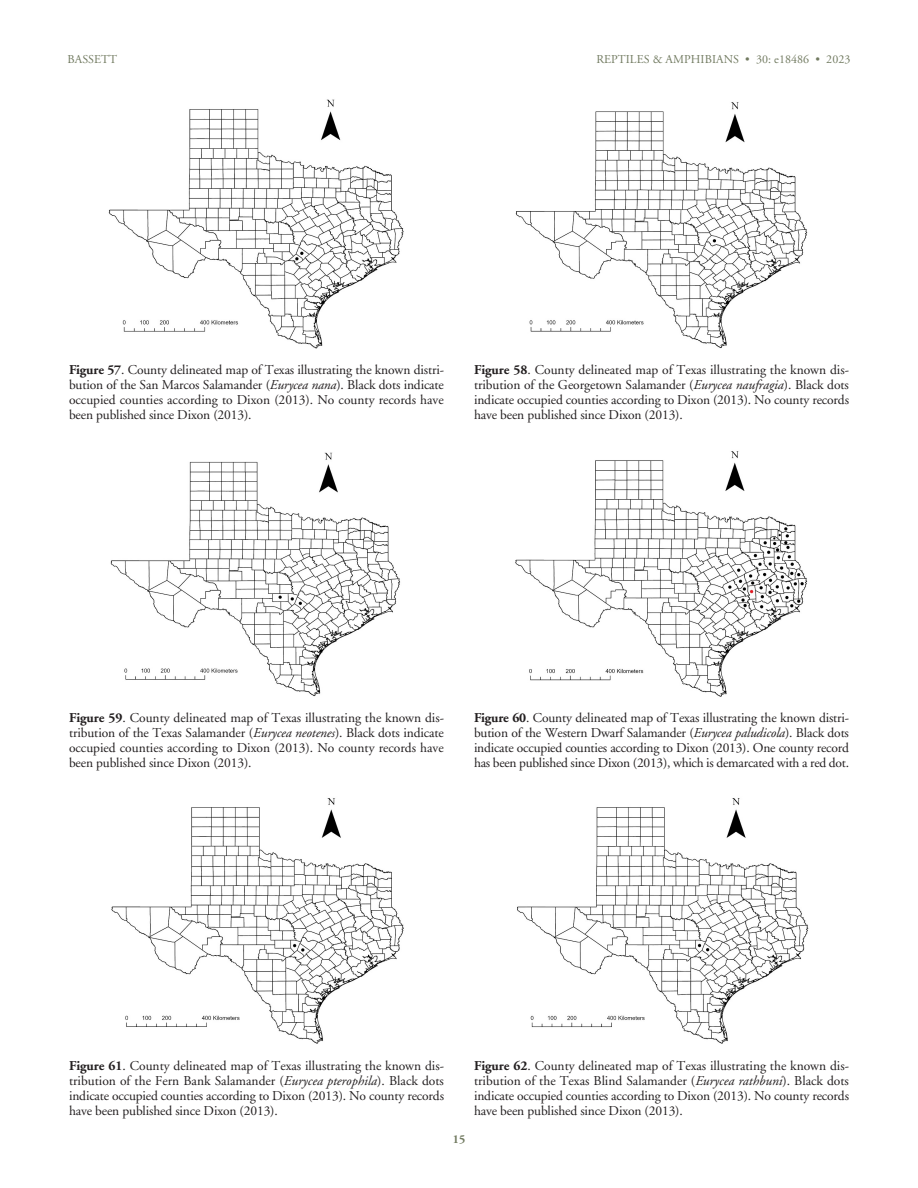
<style>
.page{position:relative;width:918px;height:1188px;background:#fff}
.page>*{position:absolute;margin:0;border:0;box-sizing:border-box;transform-origin:0 0}
.Figure_Caption{font:13.5px/15px "Adobe Garamond";letter-spacing:-.01em;color:#231f20;text-align:justify}
.t1{font:12px "Adobe Garamond";letter-spacing:.005em;color:#717a60}
.t2{font:700 12px "Adobe Garamond";color:#717a60}
.s1{font-weight:700}
.s2{font-style:italic}
</style>
<div class="page">
<img style="left:108px;top:99px;width:296px;height:250px">
<img style="left:110px;top:452px;width:290px;height:245px">
<img style="left:111px;top:798px;width:293px;height:246px">
<img style="left:515px;top:102px;width:293px;height:246px">
<img style="left:515px;top:451px;width:293px;height:246px">
<img style="left:517px;top:798px;width:292px;height:246px">
<p class="t1" style="left:68px;top:53px;width:51px">BASSETT</p>
<p class="t1" style="left:596px;top:53px;width:256px">REPTILES &amp; AMPHIBIANS • 30: e18486 • 2023</p>
<p class="Figure_Caption" style="left:69px;top:362px;width:377px"><span class="s1">Figure 57</span>. County delineated map of Texas illustrating the known distri&shy;bution of the San Marcos Salamander (<span class="s2">Eurycea nana</span>). Black dots indicate occupied counties according to Dixon (2013). No county records have been published since Dixon (2013).</p>
<p class="Figure_Caption" style="left:474px;top:362px;width:377px"><span class="s1">Figure 58</span>. County delineated map of Texas illustrating the known dis&shy;tribution of the Georgetown Salamander (<span class="s2">Eurycea naufragia</span>). Black dots indicate occupied counties according to Dixon (2013). No county records have been published since Dixon (2013).</p>
<p class="Figure_Caption" style="left:69px;top:711px;width:377px"><span class="s1">Figure 59</span>. County delineated map of Texas illustrating the known dis&shy;tribution of the Texas Salamander (<span class="s2">Eurycea neotenes</span>). Black dots indicate occupied counties according to Dixon (2013). No county records have been published since Dixon (2013).</p>
<p class="Figure_Caption" style="left:474px;top:711px;width:377px"><span class="s1">Figure 60</span>. County delineated map of Texas illustrating the known distri&shy;bution of the Western Dwarf Salamander (<span class="s2">Eurycea paludicola</span>). Black dots indicate occupied counties according to Dixon (2013). One county record has been published since Dixon (2013), which is demarcated with a red dot.</p>
<p class="Figure_Caption" style="left:69px;top:1059px;width:377px"><span class="s1">Figure 61</span>. County delineated map of Texas illustrating the known dis&shy;tribution of the Fern Bank Salamander (<span class="s2">Eurycea pterophila</span>). Black dots indicate occupied counties according to Dixon (2013). No county records have been published since Dixon (2013).</p>
<p class="t2" style="left:453px;top:1132px;width:14px">15</p>
<p class="Figure_Caption" style="left:474px;top:1059px;width:377px"><span class="s1">Figure 62</span>. County delineated map of Texas illustrating the known dis&shy;tribution of the Texas Blind Salamander (<span class="s2">Eurycea rathbuni</span>). Black dots indicate occupied counties according to Dixon (2013). No county records have been published since Dixon (2013).</p>
</div>
